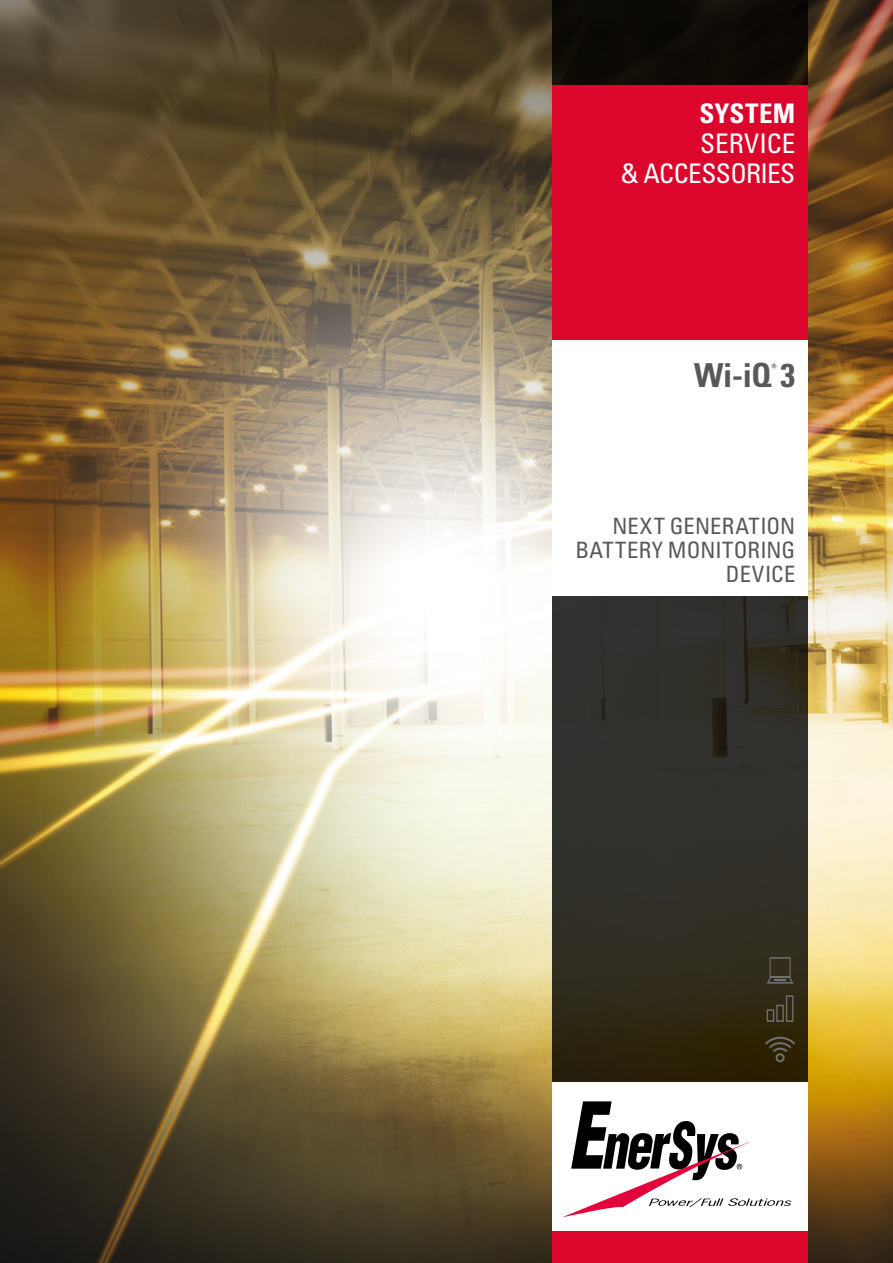
<style>
.page{position:relative;width:893px;height:1263px;background:#fff}
.page>*{position:absolute;margin:0;border:0;box-sizing:border-box;transform-origin:0 0}
.t1{font:33px "Univers LTCYR 67 Bold Cond";color:#58585a}
.t2{font:condensed 27px/30px "Univers LTCYR 57";letter-spacing:-.015em;color:#fff;text-align:right}
.t3{font:27px "Univers LTCYR 67 Bold Cond";letter-spacing:.005em;color:#fff}
.t4{font:condensed 22.5px/24px "Univers LTCYR 57";letter-spacing:.01em;color:#58585a;text-align:right}
.t5{font:13.05px "Univers LTCYR 67 Bold Cond";color:#58585a}
</style>
<div class="page">
<img style="left:0;top:0;width:893px;height:1263px">
<svg style="left:553px;top:0;width:255px;height:1082px;background:#2b2820"></svg>
<div style="left:553px;top:85px;width:255px;height:255px;background:#dc052c"></div>
<div style="left:553px;top:1231px;width:255px;height:32px;background:#dc052c"></div>
<div style="left:553px;top:340px;width:255px;height:255px;background:#fff"></div>
<svg style="left:765px;top:1037px;width:30px;height:25px"></svg>
<svg style="left:767px;top:995px;width:26px;height:27px"></svg>
<svg style="left:767px;top:957px;width:27px;height:27px"></svg>
<div style="left:553px;top:1082px;width:255px;height:149px;background:#fff"></div>
<svg style="left:563px;top:1101px;width:228px;height:116px"></svg>
<p class="t3" style="left:699px;top:96px;width:97px">SYSTEM</p>
<p class="t2" style="left:621px;top:127px;width:176px">SERVICE<br>&amp; ACCESSORIES</p>
<h1 class="t1" style="left:694px;top:355px;width:103px">Wi-iQ 3</h1>
<p class="t5" style="left:771px;top:361px;width:7px">®</p>
<p class="t4" style="left:575px;top:513px;width:221px">NEXT GENERATION<br>BATTERY MONITORING<br>DEVICE</p>
</div>
